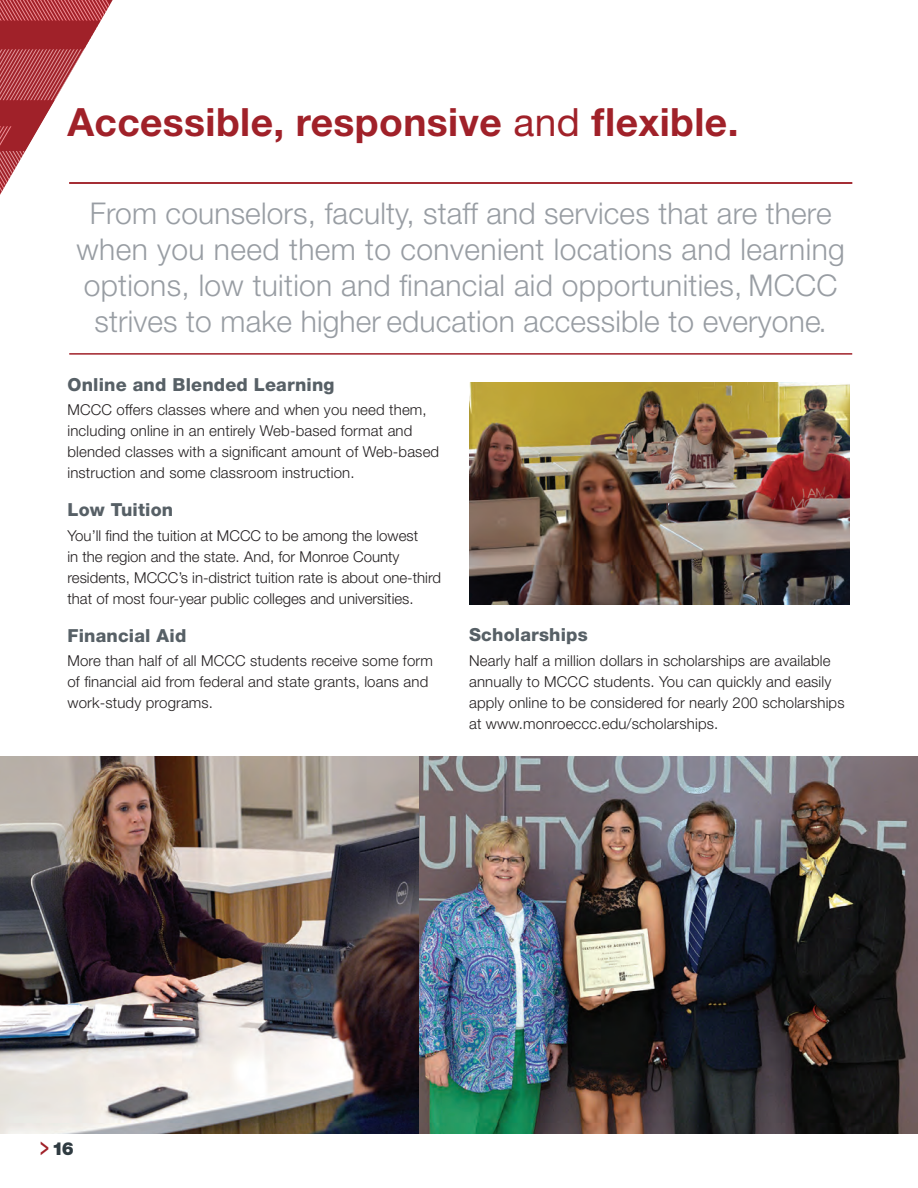
<style>
.page{position:relative;width:918px;height:1188px;background:#fff}
.page>*{position:absolute;margin:0;border:0;box-sizing:border-box;transform-origin:0 0}
.t1{font:700 39px "Helvetica Neue LT Std";letter-spacing:.01em;color:#a02129}
.t2{font:300 30px/36px "Helvetica Neue LT Std";letter-spacing:.005em;color:#989da3;text-align:center}
.subs_2{font:800 18px "Helvetica Neue LT Std";letter-spacing:.01em;color:#576066}
.t3{font:900 18px "Helvetica Neue LT Std";color:#2f3b41}
.Paragraph_1{font:300 15px/21px "Helvetica Neue LT Std";letter-spacing:.01em;color:#231f20}
.s1{font-weight:400}
.s2{font-weight:500;font-size:26.25px;color:#a02129}
</style>
<div class="page">
<img style="left:0;top:756px;width:918px;height:378px">
<svg style="left:0;top:0;width:113px;height:195px"></svg>
<hr style="left:69px;top:182px;width:783px;height:2px;background:#a02129">
<hr style="left:69px;top:353px;width:783px;height:2px;background:#a02129">
<img style="left:469px;top:382px;width:381px;height:223px">
<p class="t1" style="left:68px;top:98px;width:673px">Accessible, responsive <span class="s1">and</span> flexible.</p>
<p class="t2" style="left:77px;top:194px;width:770px">From counselors, faculty, staff and services that are there when you need them to convenient locations and learning options, low tuition and financial aid opportunities, MCCC strives to make higher education accessible to everyone.</p>
<p class="subs_2" style="left:68px;top:374px;width:269px">Online and Blended Learning</p>
<p class="Paragraph_1" style="left:68px;top:399px;width:373px">MCCC offers classes where and when you need them, including online in an entirely Web-based format and blended classes with a significant amount of Web-based instruction and some classroom instruction.</p>
<p class="subs_2" style="left:68px;top:499px;width:107px">Low Tuition</p>
<p class="Paragraph_1" style="left:68px;top:525px;width:375px">You’ll find the tuition at MCCC to be among the lowest<br>in the region and the state. And, for Monroe County residents, MCCC’s in-district tuition rate is about one-third that of most four-year public colleges and universities.</p>
<p class="subs_2" style="left:68px;top:625px;width:120px">Financial Aid</p>
<p class="Paragraph_1" style="left:68px;top:650px;width:367px">More than half of all MCCC students receive some form of financial aid from federal and state grants, loans and work-study programs.</p>
<p class="subs_2" style="left:469px;top:624px;width:120px">Scholarships</p>
<p class="Paragraph_1" style="left:469px;top:649px;width:377px">Nearly half a million dollars in scholarships are available annually to MCCC students. You can quickly and easily apply online to be considered for nearly 200 scholarships at www.monroeccc.edu/scholarships.</p>
<p class="t3" style="left:40px;top:1138px;width:35px"><span class="s2">&gt;</span> 16</p>
</div>
